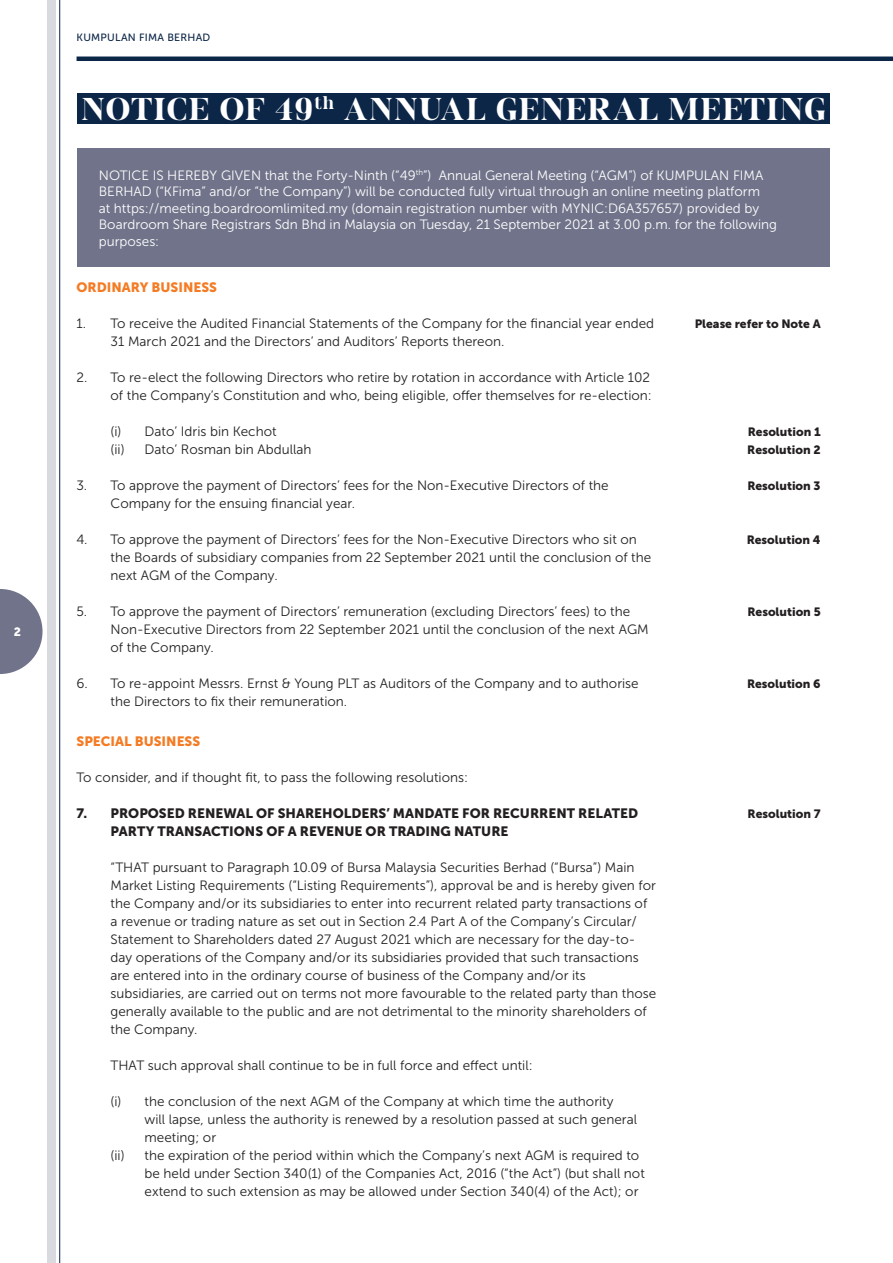
<style>
.page{position:relative;width:893px;height:1263px;background:#fff}
.page>*{position:absolute;margin:0;border:0;box-sizing:border-box;transform-origin:0 0}
.t1{font:700 31.5px "Spitzkant Head";letter-spacing:.03em;color:#fff}
.t2{font:13.5px/18px "Museo Sans 300";color:#231f20}
.t3{font:13.5px/16.5px "Museo Sans 300";color:#fff}
.t4{font:13.5px/18px "Museo Sans 900";color:#231f20}
.t5{font:13.5px "Museo Sans 900";color:#f47b23}
.t6{font:12px "Museo Sans 900";color:#231f20}
.t7{font:12px "Museo Sans 900";color:#fff}
.t8{font:10.5px "Museo Sans 500";letter-spacing:.025em;color:#0c2648}
</style>
<div class="page">
<svg style="left:0;top:589px;width:43px;height:85px"></svg>
<hr style="left:77px;top:57px;width:816px;height:4px;background:#0c2648">
<div style="left:47px;top:0;width:8px;height:1263px;background:#d9d9e0"></div>
<hr style="left:59px;top:0;width:1px;height:1263px;background:#0c2648">
<div style="left:77px;top:94px;width:753px;height:30px;background:#0c2648"></div>
<div style="left:78px;top:149px;width:752px;height:118px;background:#71738a"></div>
<p class="t7" style="left:14px;top:625px;width:9px">2</p>
<p class="t8" style="left:77px;top:32px;width:135px">KUMPULAN FIMA BERHAD</p>
<p class="t1" style="left:81px;top:86px;width:746px">NOTICE OF 49<sup>th</sup> ANNUAL GENERAL MEETING</p>
<p class="t3" style="left:99px;top:167px;width:680px">NOTICE IS HEREBY GIVEN that the Forty-Ninth (“49<sup>th</sup>”) Annual General Meeting (“AGM”) of KUMPULAN FIMA BERHAD (“KFima” and/or “the Company”) will be conducted fully virtual through an online meeting platform<br>at https://meeting.boardroomlimited.my (domain registration number with MYNIC:D6A357657) provided by Boardroom Share Registrars Sdn Bhd in Malaysia on Tuesday, 21 September 2021 at 3.00 p.m. for the following purposes:</p>
<p class="t5" style="left:77px;top:280px;width:142px">ORDINARY BUSINESS</p>
<p class="t2" style="left:111px;top:314px;width:545px;text-indent:-34px">1. To receive the Audited Financial Statements of the Company for the financial year ended<br>31 March 2021 and the Directors’ and Auditors’ Reports thereon.</p>
<p class="t2" style="left:77px;top:368px;width:577px;text-align:right">2. To re-elect the following Directors who retire by rotation in accordance with Article 102 of the Company’s Constitution and who, being eligible, offer themselves for re-election:</p>
<p class="t2" style="left:111px;top:422px;width:168px">(i) Dato’ Idris bin Kechot</p>
<p class="t2" style="left:111px;top:440px;width:202px">(ii) Dato’ Rosman bin Abdullah</p>
<p class="t2" style="left:111px;top:476px;width:500px;text-indent:-34px">3. To approve the payment of Directors’ fees for the Non-Executive Directors of the<br>Company for the ensuing financial year.</p>
<p class="t2" style="left:111px;top:530px;width:542px;text-indent:-34px">4. To approve the payment of Directors’ fees for the Non-Executive Directors who sit on the Boards of subsidiary companies from 22 September 2021 until the conclusion of the next AGM of the Company.</p>
<p class="t2" style="left:111px;top:602px;width:540px;text-indent:-34px">5. To approve the payment of Directors’ remuneration (excluding Directors’ fees) to the<br>Non-Executive Directors from 22 September 2021 until the conclusion of the next AGM of the Company.</p>
<p class="t2" style="left:111px;top:674px;width:530px;text-indent:-34px">6. To re-appoint Messrs. Ernst &amp; Young PLT as Auditors of the Company and to authorise the Directors to fix their remuneration.</p>
<p class="t6" style="left:695px;top:317px;width:127px">Please refer to Note A</p>
<p class="t6" style="left:748px;top:425px;width:74px">Resolution 1</p>
<p class="t6" style="left:747px;top:443px;width:75px">Resolution 2</p>
<p class="t6" style="left:747px;top:479px;width:75px">Resolution 3</p>
<p class="t6" style="left:747px;top:533px;width:75px">Resolution 4</p>
<p class="t6" style="left:747px;top:605px;width:75px">Resolution 5</p>
<p class="t6" style="left:747px;top:677px;width:75px">Resolution 6</p>
<p class="t5" style="left:77px;top:733px;width:125px">SPECIAL BUSINESS</p>
<p class="t2" style="left:77px;top:768px;width:393px">To consider, and if thought fit, to pass the following resolutions:</p>
<p class="t4" style="left:111px;top:804px;width:529px;text-indent:-34px">7. PROPOSED RENEWAL OF SHAREHOLDERS’ MANDATE FOR RECURRENT RELATED<br>PARTY TRANSACTIONS OF A REVENUE OR TRADING NATURE</p>
<p class="t2" style="left:111px;top:858px;width:547px">“THAT pursuant to Paragraph 10.09 of Bursa Malaysia Securities Berhad (“Bursa”) Main Market Listing Requirements (“Listing Requirements”), approval be and is hereby given for the Company and/or its subsidiaries to enter into recurrent related party transactions of a revenue or trading nature as set out in Section 2.4 Part A of the Company’s Circular/ Statement to Shareholders dated 27 August 2021 which are necessary for the day-to&shy;day operations of the Company and/or its subsidiaries provided that such transactions are entered into in the ordinary course of business of the Company and/or its subsidiaries, are carried out on terms not more favourable to the related party than those generally available to the public and are not detrimental to the minority shareholders of the Company.</p>
<p class="t2" style="left:111px;top:1056px;width:424px">THAT such approval shall continue to be in full force and effect until:</p>
<p class="t2" style="left:145px;top:1092px;width:494px;text-indent:-34px">(i) the conclusion of the next AGM of the Company at which time the authority will lapse, unless the authority is renewed by a resolution passed at such general meeting; or</p>
<p class="t2" style="left:145px;top:1146px;width:502px;text-indent:-34px">(ii) the expiration of the period within which the Company’s next AGM is required to be held under Section 340(1) of the Companies Act, 2016 (“the Act”) (but shall not extend to such extension as may be allowed under Section 340(4) of the Act); or</p>
<p class="t6" style="left:748px;top:807px;width:75px">Resolution 7</p>
</div>
